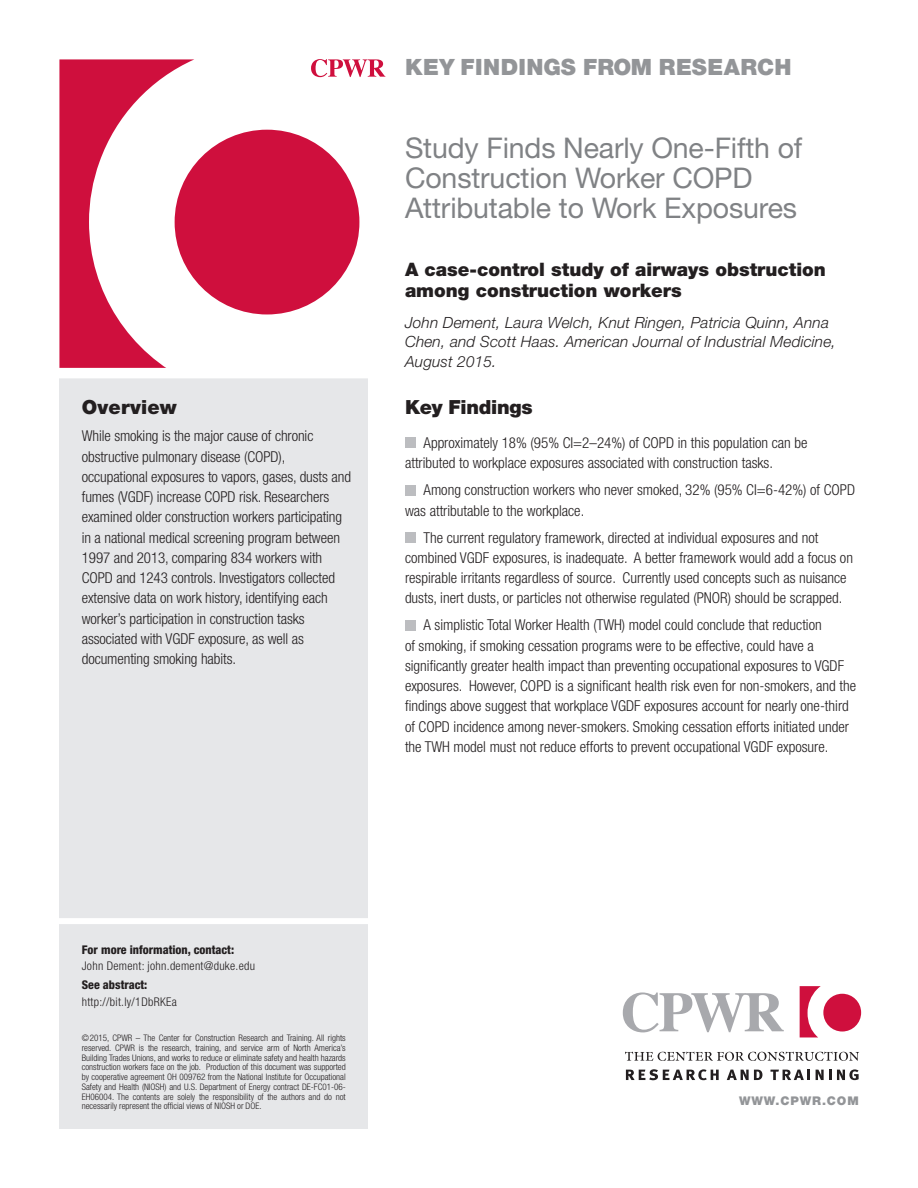
<style>
.page{position:relative;width:918px;height:1188px;background:#fff}
.page>*{position:absolute;margin:0;border:0;box-sizing:border-box;transform-origin:0 0}
._1__Description_Titl{font:28.5px/30px "Helvetica Neue LT Std";letter-spacing:-.005em;color:#808285}
.t1{font:900 22.5px "Helvetica Neue LT Std";letter-spacing:.025em;color:#939598}
._6__Key_Findings_Hea{font:900 19.5px "Helvetica Neue LT Std";letter-spacing:-.015em;color:#231f20}
._4__Overview_Heading{font:900 19.5px "Helvetica Neue LT Std";letter-spacing:.01em;color:#231f20}
._2__Title_of_Researc{font:900 18.6px/21px "Helvetica Neue LT Std";color:#231f20}
._3__Author_s_line{font:italic 300 15.45px/19.5px "Helvetica Neue LT Std";letter-spacing:.01em;color:#231f20}
._7__Key_Findings_Bod{font:300 condensed 15px/20.2px "Helvetica Neue LT Std";color:#231f20}
._5__Overview_Body{font:300 condensed 15px/20.2px "Helvetica Neue LT Std";letter-spacing:-.005em;color:#231f20}
._9__Information_text{font:300 condensed 12px "Helvetica Neue LT Std";letter-spacing:.025em;color:#231f20}
._8__More_info_See_fu{font:800 condensed 12px "Helvetica Neue LT Std";color:#231f20}
.t2{font:900 12px "Helvetica Neue LT Std";letter-spacing:.075em;color:#939598}
._10__Copyright_text{font:300 condensed 9px/9.8px "Helvetica Neue LT Std";color:#231f20;text-align:justify}
</style>
<div class="page">
<svg style="left:59px;top:59px;width:135px;height:309px"></svg>
<div style="left:175px;top:130px;width:184px;height:184px;background:#cf0f3d;border-radius:50%"></div>
<div style="left:59px;top:373px;width:309px;height:756px;background:#e6e7e9"></div>
<div style="left:47px;top:918px;width:324px;height:6px;background:#fff"></div>
<div style="left:47px;top:368px;width:324px;height:10px;background:#fff"></div>
<svg style="left:311px;top:59px;width:74px;height:18px"></svg>
<svg style="left:625px;top:1052px;width:234px;height:9px"></svg>
<svg style="left:626px;top:1069px;width:93px;height:11px"></svg>
<svg style="left:727px;top:1070px;width:35px;height:10px"></svg>
<svg style="left:770px;top:1070px;width:40px;height:10px"></svg>
<svg style="left:816px;top:1069px;width:43px;height:11px"></svg>
<svg style="left:623px;top:992px;width:161px;height:40px"></svg>
<svg style="left:800px;top:986px;width:61px;height:51px"></svg>
<div style="left:405px;top:438px;width:10px;height:10px;background:#bcbdc0"></div>
<div style="left:405px;top:485px;width:10px;height:10px;background:#bcbdc0"></div>
<div style="left:405px;top:532px;width:10px;height:11px;background:#bcbdc0"></div>
<div style="left:405px;top:620px;width:10px;height:10px;background:#bcbdc0"></div>
<p class="_4__Overview_Heading" style="left:82px;top:396px;width:97px">Overview</p>
<p class="_5__Overview_Body" style="left:82px;top:426px;width:271px">While smoking is the major cause of chronic obstructive pulmonary disease (COPD), occupational exposures to vapors, gases, dusts and fumes (VGDF) increase COPD risk. Researchers examined older construction workers participating in a national medical screening program between 1997 and 2013, comparing 834 workers with COPD and 1243 controls. Investigators collected extensive data on work history, identifying each worker’s participation in construction tasks associated with VGDF exposure, as well as documenting smoking habits.</p>
<h2 class="t1" style="left:405px;top:54px;width:388px">KEY FINDINGS FROM RESEARCH</h2>
<p class="_1__Description_Titl" style="left:405px;top:132px;width:399px">Study Finds Nearly One-Fifth of<br>Construction Worker COPD<br>Attributable to Work Exposures</p>
<p class="_2__Title_of_Researc" style="left:405px;top:258px;width:422px">A case-control study of airways obstruction among construction workers</p>
<p class="_3__Author_s_line" style="left:405px;top:312px;width:432px">John Dement, Laura Welch, Knut Ringen, Patricia Quinn, Anna<br>Chen, and Scott Haas. American Journal of Industrial Medicine,<br>August 2015.</p>
<p class="_6__Key_Findings_Hea" style="left:405px;top:396px;width:129px">Key Findings</p>
<p class="_7__Key_Findings_Bod" style="left:405px;top:432px;width:404px;text-indent:19px">Approximately 18% (95% CI=2–24%) of COPD in this population can be attributed to workplace exposures associated with construction tasks.</p>
<p class="_7__Key_Findings_Bod" style="left:405px;top:480px;width:452px;text-indent:19px">Among construction workers who never smoked, 32% (95% CI=6-42%) of COPD was attributable to the workplace.</p>
<p class="_7__Key_Findings_Bod" style="left:405px;top:527px;width:450px;text-indent:19px">The current regulatory framework, directed at individual exposures and not combined VGDF exposures, is inadequate. A better framework would add a focus on respirable irritants regardless of source. Currently used concepts such as nuisance dusts, inert dusts, or particles not otherwise regulated (PNOR) should be scrapped.</p>
<p class="_7__Key_Findings_Bod" style="left:405px;top:615px;width:453px;text-indent:19px">A simplistic Total Worker Health (TWH) model could conclude that reduction<br>of smoking, if smoking cessation programs were to be effective, could have a significantly greater health impact than preventing occupational exposures to VGDF exposures. However, COPD is a significant health risk even for non-smokers, and the findings above suggest that workplace VGDF exposures account for nearly one-third of COPD incidence among never-smokers. Smoking cessation efforts initiated under the TWH model must not reduce efforts to prevent occupational VGDF exposure.</p>
<p class="_8__More_info_See_fu" style="left:82px;top:942px;width:154px">For more information, contact:</p>
<p class="_9__Information_text" style="left:82px;top:959px;width:175px">John Dement: john.dement@duke.edu</p>
<p class="_8__More_info_See_fu" style="left:82px;top:977px;width:67px">See abstract:</p>
<p class="_9__Information_text" style="left:82px;top:994px;width:97px">http://bit.ly/1DbRKEa</p>
<p class="_10__Copyright_text" style="left:82px;top:1033px;width:265px">©2015, CPWR – The Center for Construction Research and Training. All rights reserved. CPWR is the research, training, and service arm of North America’s Building Trades Unions, and works to reduce or eliminate safety and health hazards construction workers face on the job. Production of this document was supported by cooperative agreement OH 009762 from the National Institute for Occupational Safety and Health (NIOSH) and U.S. Department of Energy contract DE-FC01-06- EH06004. The contents are solely the responsibility of the authors and do not necessarily represent the official views of NIOSH or DOE.</p>
<p class="t2" style="left:739px;top:1094px;width:121px">WWW.CPWR.COM</p>
</div>
